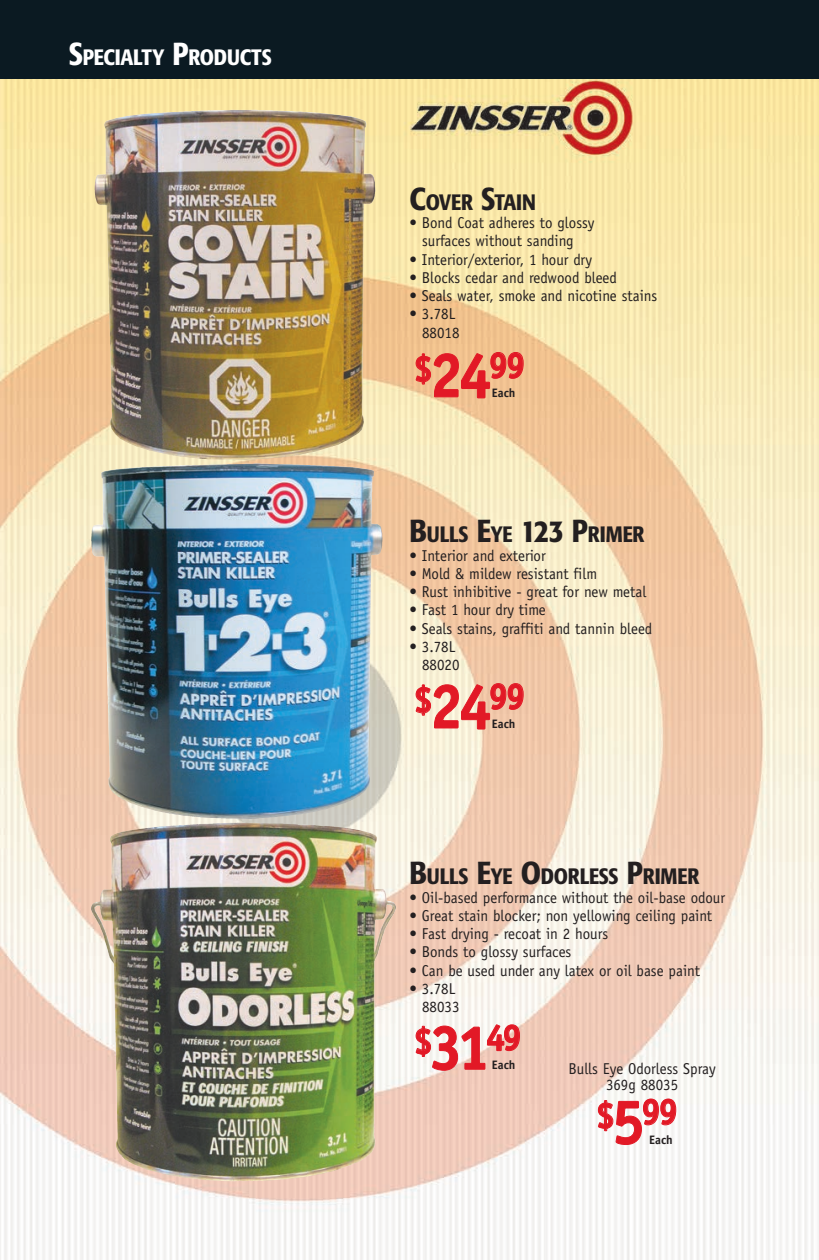
<style>
.page{position:relative;width:819px;height:1260px;background:#fff}
.page>*{position:absolute;margin:0;border:0;box-sizing:border-box;transform-origin:0 0}
.t1{font:700 36.75px "Officina Sans";letter-spacing:-.06em;color:#e21926;scale:.95 1}
.t2{font:500 condensed 22.05px "Formata";letter-spacing:-.005em;color:#231f20}
.t3{font:500 condensed 22.05px "Formata";letter-spacing:-.01em;color:#fff}
.t4{font:15.75px/18.2px "Officina Sans";color:#231f20;text-align:right;scale:.95 1}
.t5{font:700 12.25px "Officina Sans";color:#231f20}
.s1{font-size:31.5px}
.s2{font-size:63px}
</style>
<div class="page">
<img style="left:0;top:79px;width:819px;height:1181px">
<div style="left:0;top:0;width:819px;height:79px;background:#0b1a22"></div>
<img style="left:95px;top:110px;width:160px;height:130px">
<img style="left:91px;top:463px;width:166px;height:78px">
<img style="left:100px;top:823px;width:135px;height:79px">
<svg style="left:415px;top:352px;width:109px;height:47px;background:#eeab82"></svg>
<svg style="left:415px;top:683px;width:109px;height:47px;background:#f2c4ae"></svg>
<svg style="left:415px;top:1024px;width:105px;height:47px"></svg>
<svg style="left:598px;top:1098px;width:79px;height:47px"></svg>
<h2 class="t3" style="left:69px;top:44px;width:203px"><span class="s1">S</span>PECIALTY <span class="s1">P</span>RODUCTS</h2>
<h2 class="t2" style="left:410px;top:189px;width:128px"><span class="s1">C</span>OVER <span class="s1">S</span>TAIN</h2>
<p class="t4" style="left:410px;top:214px;width:196px;text-align:center">• Bond Coat adheres to glossy surfaces without sanding</p>
<p class="t4" style="left:410px;top:250px;width:194px">• Interior/exterior, 1 hour dry</p>
<p class="t4" style="left:410px;top:268px;width:220px">• Blocks cedar and redwood bleed</p>
<p class="t4" style="left:410px;top:287px;width:262px">• Seals water, smoke and nicotine stains</p>
<p class="t4" style="left:410px;top:305px;width:54px">• 3.78L<br>88018</p>
<h1 class="t1" style="left:414px;top:342px;width:119px">$<span class="s2">24</span>99</h1>
<p class="t5" style="left:492px;top:385px;width:25px">Each</p>
<h2 class="t2" style="left:410px;top:521px;width:237px"><span class="s1">B</span>ULLS <span class="s1">E</span>YE <span class="s1">123 P</span>RIMER</h2>
<p class="t4" style="left:410px;top:546px;width:145px">• Interior and exterior</p>
<p class="t4" style="left:410px;top:564px;width:199px">• Mold &amp; mildew resistant film</p>
<p class="t4" style="left:410px;top:583px;width:251px">• Rust inhibitive - great for new metal</p>
<p class="t4" style="left:410px;top:601px;width:145px">• Fast 1 hour dry time</p>
<p class="t4" style="left:410px;top:619px;width:257px">• Seals stains, graffiti and tannin bleed</p>
<p class="t4" style="left:410px;top:637px;width:54px">• 3.78L<br>88020</p>
<h1 class="t1" style="left:414px;top:673px;width:119px">$<span class="s2">24</span>99</h1>
<p class="t5" style="left:492px;top:716px;width:25px">Each</p>
<h2 class="t2" style="left:410px;top:863px;width:291px"><span class="s1">B</span>ULLS <span class="s1">E</span>YE <span class="s1">O</span>DORLESS <span class="s1">P</span>RIMER</h2>
<p class="t4" style="left:410px;top:888px;width:334px">• Oil-based performance without the oil-base odour</p>
<p class="t4" style="left:410px;top:906px;width:320px">• Great stain blocker; non yellowing ceiling paint</p>
<p class="t4" style="left:410px;top:925px;width:211px">• Fast drying - recoat in 2 hours</p>
<p class="t4" style="left:410px;top:943px;width:172px">• Bonds to glossy surfaces</p>
<p class="t4" style="left:410px;top:961px;width:307px">• Can be used under any latex or oil base paint</p>
<p class="t4" style="left:410px;top:980px;width:54px">• 3.78L<br>88033</p>
<h1 class="t1" style="left:414px;top:1015px;width:115px">$<span class="s2">31</span>49</h1>
<p class="t5" style="left:492px;top:1058px;width:25px">Each</p>
<p class="t4" style="left:569px;top:1060px;width:156px;line-height:16.4px;text-align:center">Bulls Eye Odorless Spray<br>369g 88035</p>
<h1 class="t1" style="left:596px;top:1089px;width:88px">$<span class="s2">5</span>99</h1>
<p class="t5" style="left:649px;top:1132px;width:25px">Each</p>
</div>
